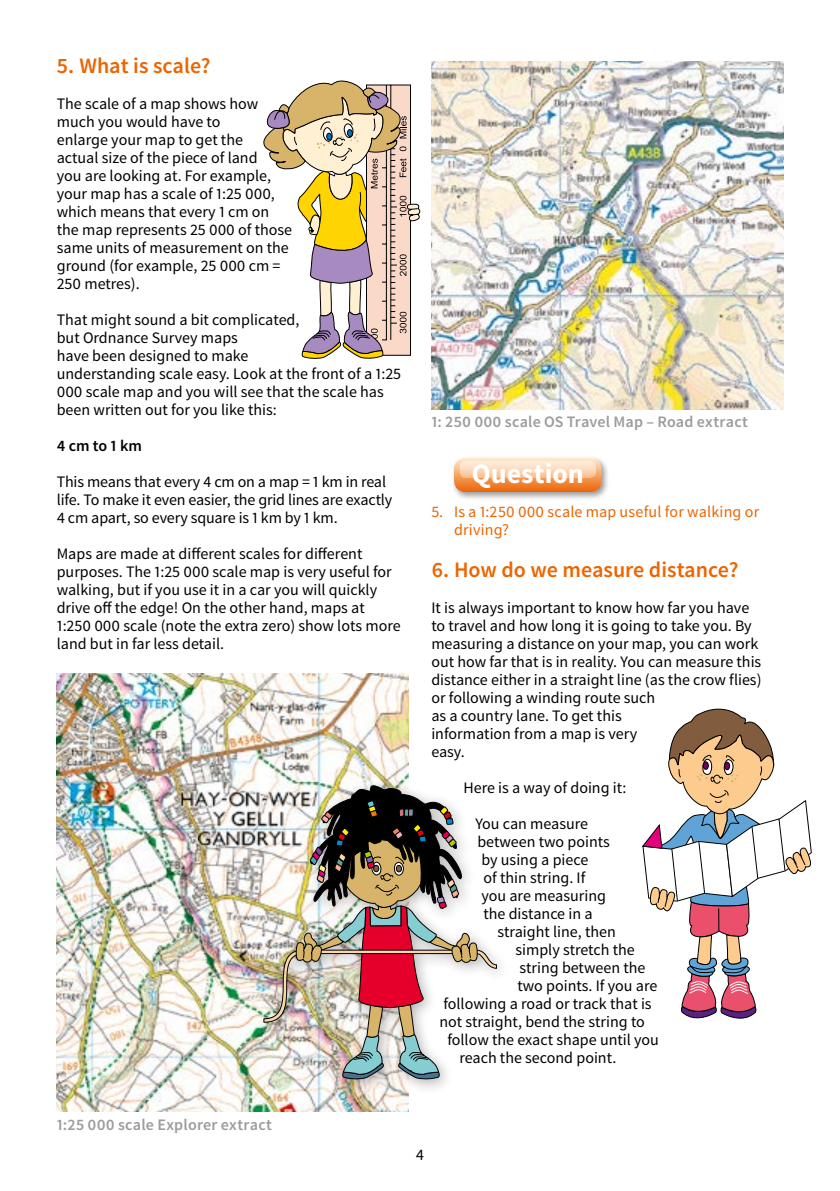
<style>
.page{position:relative;width:840px;height:1191px;background:#fff}
.page>*{position:absolute;margin:0;border:0;box-sizing:border-box;transform-origin:0 0}
.t1{font:700 28px "Source Sans Pro";color:#fff}
.t2{font:600 22px "Source Sans Pro";color:#ec6500}
.t3{font:16px/18px "Source Sans Pro";color:#000}
.t4{font:600 16px "Source Sans Pro";letter-spacing:.015em;color:#9c9c9d}
.t5{font:16px/18px "Source Sans Pro";letter-spacing:.01em;color:#ec6500}
.t6{font:600 16px "Source Sans Pro";color:#000}
</style>
<div class="page">
<img style="left:57px;top:673px;width:351px;height:438px">
<img style="left:431px;top:62px;width:351px;height:347px">
<div style="left:451px;top:455px;width:158px;height:45px;background:#000;opacity:.4"></div>
<svg style="left:454px;top:458px;width:147px;height:34px"></svg>
<svg style="left:459px;top:461px;width:136px;height:17px"></svg>
<svg style="left:263px;top:81px;width:157px;height:277px"></svg>
<div style="left:326px;top:133px;width:6px;height:7px;background:#0074be;border-radius:50%"></div>
<div style="left:326px;top:133px;width:6px;height:8px;border:1px solid #000;border-radius:50%"></div>
<div style="left:347px;top:129px;width:5px;height:8px;background:#0074be;border-radius:50%"></div>
<div style="left:347px;top:129px;width:6px;height:8px;border:1px solid #000;border-radius:50%"></div>
<div style="left:255px;top:776px;width:256px;height:318px;background:#000;opacity:.3"></div>
<img style="left:263px;top:785px;width:233px;height:294px">
<svg style="left:642px;top:709px;width:169px;height:309px"></svg>
<div style="left:724px;top:762px;width:5px;height:8px;border:1px solid #000;border-radius:50%"></div>
<h2 class="t2" style="left:57px;top:52px;width:155px">5. What is scale?</h2>
<p class="t3" style="left:57px;top:95px;width:237px">The scale of a map shows how much you would have to<br>enlarge your map to get the<br>actual size of the piece of land<br>you are looking at. For example, your map has a scale of 1:25 000, which means that every 1 cm on the map represents 25 000 of those same units of measurement on the ground (for example, 25 000 cm =<br>250 metres).</p>
<p class="t3" style="left:57px;top:311px;width:346px">That might sound a bit complicated,<br>but Ordnance Survey maps<br>have been designed to make<br>understanding scale easy. Look at the front of a 1:25<br>000 scale map and you will see that the scale has been written out for you like this:</p>
<p class="t6" style="left:57px;top:436px;width:87px">4 cm to 1 km</p>
<p class="t3" style="left:57px;top:473px;width:337px">This means that every 4 cm on a map = 1 km in real life. To make it even easier, the grid lines are exactly<br>4 cm apart, so every square is 1 km by 1 km.</p>
<p class="t3" style="left:57px;top:545px;width:345px">Maps are made at different scales for different purposes. The 1:25 000 scale map is very useful for walking, but if you use it in a car you will quickly drive off the edge! On the other hand, maps at 1:250 000 scale (note the extra zero) show lots more land but in far less detail.</p>
<p class="t4" style="left:431px;top:411px;width:318px">1: 250 000 scale OS Travel Map – Road extract</p>
<h1 class="t1" style="left:471px;top:456px;width:113px">Question</h1>
<p class="t5" style="left:454px;top:503px;width:306px;text-indent:-23px">5. Is a 1:250 000 scale map useful for walking or driving?</p>
<h2 class="t2" style="left:431px;top:556px;width:308px">6. How do we measure distance?</h2>
<p class="t3" style="left:431px;top:599px;width:331px">It is always important to know how far you have to travel and how long it is going to take you. By measuring a distance on your map, you can work out how far that is in reality. You can measure this distance either in a straight line (as the crow flies) or following a winding route such<br>as a country lane. To get this<br>information from a map is very<br>easy.</p>
<p class="t3" style="left:463px;top:779px;width:164px">Here is a way of doing it:</p>
<p class="t3" style="left:475px;top:815px;width:114px">You can measure</p>
<p class="t3" style="left:477px;top:833px;width:134px">between two points</p>
<p class="t3" style="left:481px;top:851px;width:108px">by using a piece</p>
<p class="t3" style="left:483px;top:869px;width:103px">of thin string. If</p>
<p class="t3" style="left:481px;top:887px;width:126px">you are measuring</p>
<p class="t3" style="left:483px;top:905px;width:111px">the distance in a</p>
<p class="t3" style="left:497px;top:923px;width:120px">straight line, then</p>
<p class="t3" style="left:515px;top:941px;width:121px">simply stretch the</p>
<p class="t3" style="left:519px;top:959px;width:127px">string between the</p>
<p class="t3" style="left:517px;top:977px;width:141px">two points. If you are</p>
<p class="t3" style="left:443px;top:995px;width:210px">following a road or track that is</p>
<p class="t3" style="left:439px;top:1013px;width:207px">not straight, bend the string to</p>
<p class="t3" style="left:447px;top:1031px;width:213px">follow the exact shape until you</p>
<p class="t3" style="left:459px;top:1049px;width:158px">reach the second point.</p>
<p class="t4" style="left:57px;top:1114px;width:217px">1:25 000 scale Explorer extract</p>
<p class="t3" style="left:415px;top:1146px;width:10px">4</p>
</div>
